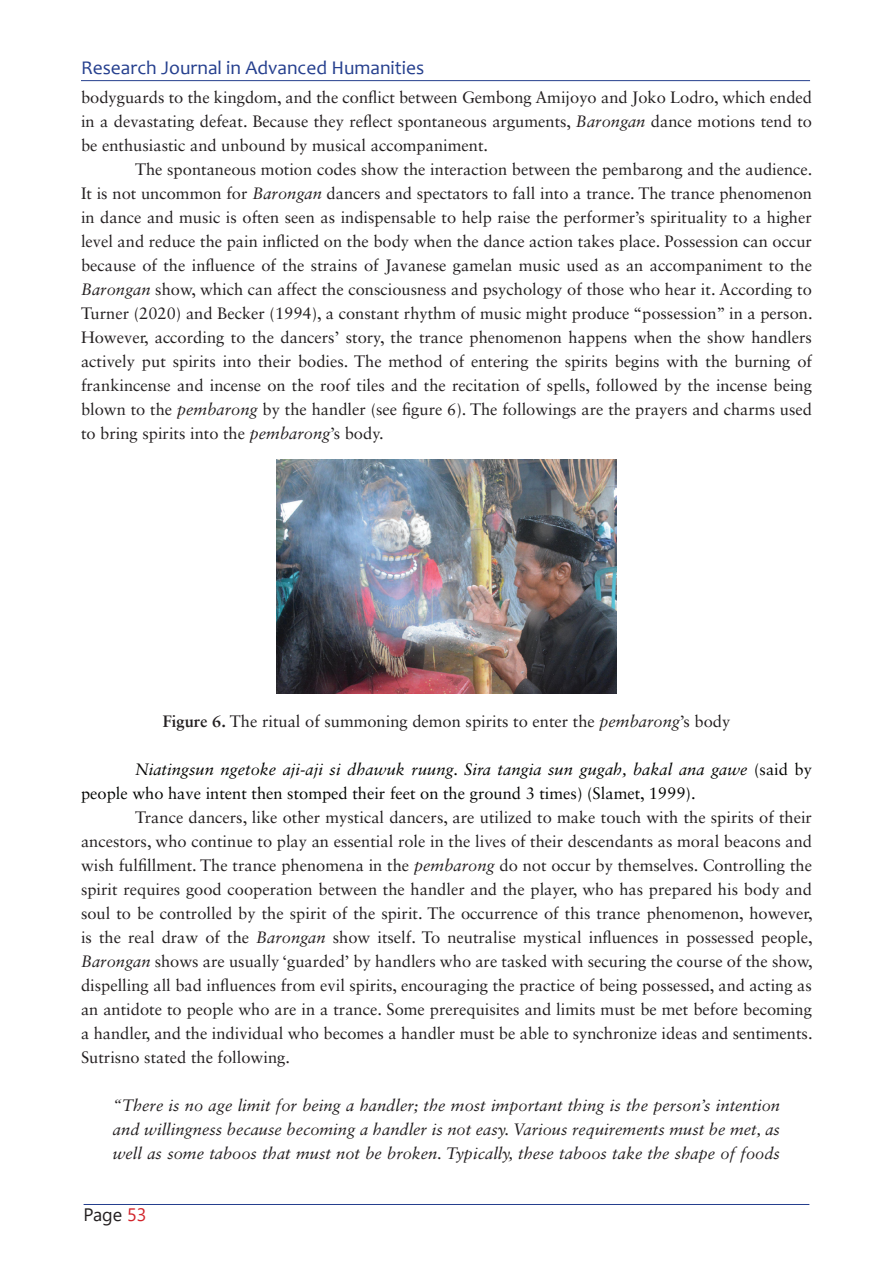
<style>
.page{position:relative;width:893px;height:1263px;background:#fff}
.page>*{position:absolute;margin:0;border:0;box-sizing:border-box;transform-origin:0 0}
.t1{font:19.5px "Candara";color:#253f8e}
.t2{font:18px "Segoe UI";color:#231f20}
.t3{font:16.5px/24px "Sabon LT Std";color:#231f20;text-align:justify}
.t4{font:italic 16.5px/24px "Sabon LT Std";color:#231f20;text-align:justify}
.t5{font:16.5px/24px "Sabon LT Std";color:#040503}
.s1{font-style:italic}
.s2{font-weight:700}
.s3{color:#d1232a}
</style>
<div class="page">
<hr style="left:84px;top:1204px;width:725px;height:1px;background:#253f8e">
<hr style="left:81px;top:80px;width:729px;height:1px;background:#253f8e">
<img style="left:276px;top:459px;width:341px;height:234px">
<p class="t1" style="left:81px;top:56px;width:345px">Research Journal in Advanced Humanities</p>
<p class="t3" style="left:81px;top:85px;width:732px">bodyguards to the kingdom, and the conflict between Gembong Amijoyo and Joko Lodro, which ended in a devastating defeat. Because they reflect spontaneous arguments, <span class="s1">Barongan</span> dance motions tend to be enthusiastic and unbound by musical accompaniment.</p>
<p class="t3" style="left:81px;top:157px;width:733px;text-indent:54px">The spontaneous motion codes show the interaction between the pembarong and the audience.<br>It is not uncommon for <span class="s1">Barongan</span> dancers and spectators to fall into a trance. The trance phenomenon in dance and music is often seen as indispensable to help raise the performer’s spirituality to a higher level and reduce the pain inflicted on the body when the dance action takes place. Possession can occur because of the influence of the strains of Javanese gamelan music used as an accompaniment to the <span class="s1">Barongan</span> show, which can affect the consciousness and psychology of those who hear it. According to Turner (2020) and Becker (1994), a constant rhythm of music might produce “possession” in a person.<br>However, according to the dancers’ story, the trance phenomenon happens when the show handlers actively put spirits into their bodies. The method of entering the spirits begins with the burning of frankincense and incense on the roof tiles and the recitation of spells, followed by the incense being blown to the <span class="s1">pembarong</span> by the handler (see figure 6). The followings are the prayers and charms used to bring spirits into the <span class="s1">pembarong</span>’s body.</p>
<p class="t3" style="left:163px;top:709px;width:569px"><span class="s2">Figure 6.</span> The ritual of summoning demon spirits to enter the <span class="s1">pembarong</span>’s body</p>
<p class="t5" style="left:81px;top:757px;width:732px;text-indent:54px"><span class="s1">Niatingsun ngetoke aji-aji si dhawuk ruung. Sira tangia sun gugah, bakal ana gawe</span> (said by people who have intent then stomped their feet on the ground 3 times) (Slamet, 1999).</p>
<p class="t3" style="left:81px;top:805px;width:733px;text-indent:54px">Trance dancers, like other mystical dancers, are utilized to make touch with the spirits of their ancestors, who continue to play an essential role in the lives of their descendants as moral beacons and wish fulfillment. The trance phenomena in the <span class="s1">pembarong</span> do not occur by themselves. Controlling the spirit requires good cooperation between the handler and the player, who has prepared his body and soul to be controlled by the spirit of the spirit. The occurrence of this trance phenomenon, however, is the real draw of the <span class="s1">Barongan</span> show itself. To neutralise mystical influences in possessed people, <span class="s1">Barongan</span> shows are usually ‘guarded’ by handlers who are tasked with securing the course of the show, dispelling all bad influences from evil spirits, encouraging the practice of being possessed, and acting as an antidote to people who are in a trance. Some prerequisites and limits must be met before becoming a handler, and the individual who becomes a handler must be able to synchronize ideas and sentiments.<br>Sutrisno stated the following.</p>
<p class="t4" style="left:113px;top:1093px;width:669px">“There is no age limit for being a handler; the most important thing is the person’s intention and willingness because becoming a handler is not easy. Various requirements must be met, as well as some taboos that must not be broken. Typically, these taboos take the shape of foods</p>
<p class="t2" style="left:84px;top:1198px;width:64px">Page <span class="s3">53</span></p>
</div>
